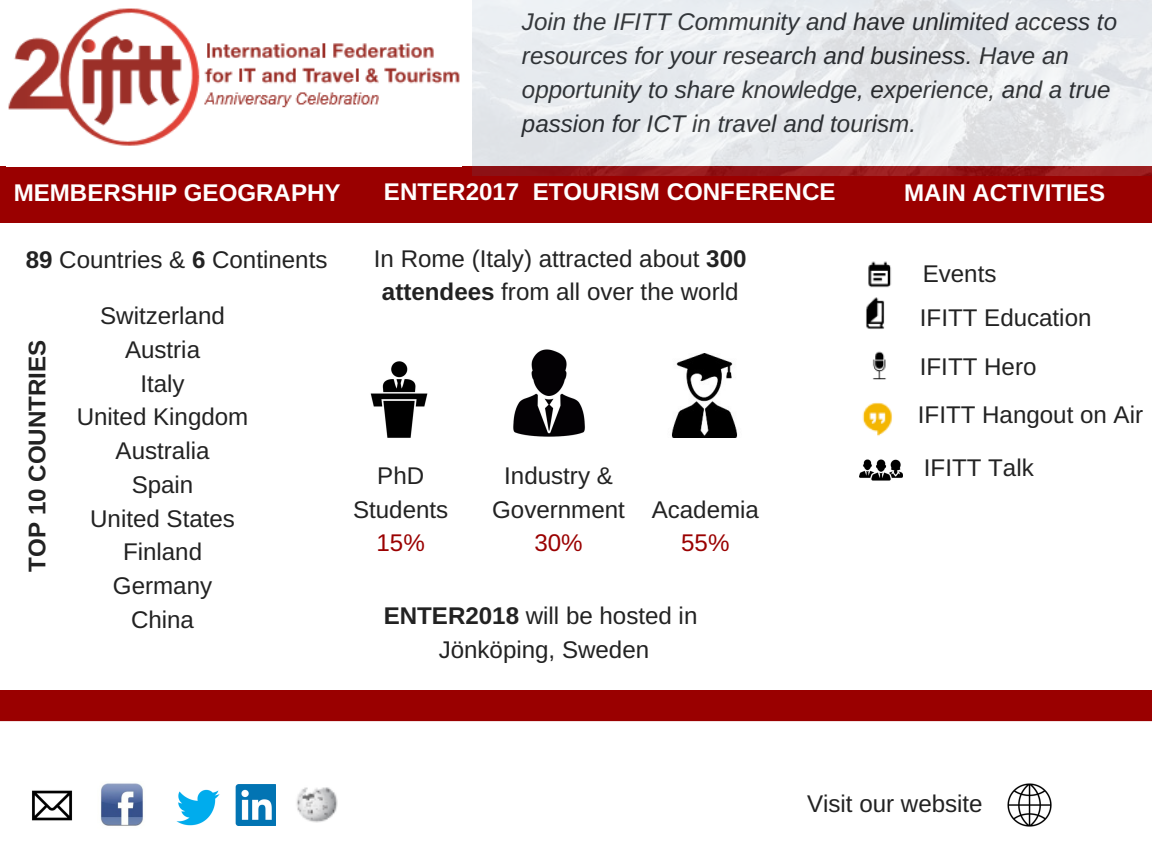
<style>
.page{position:relative;width:1152px;height:864px;background:#fff}
.page>*{position:absolute;margin:0;border:0;box-sizing:border-box;transform-origin:0 0}
.t1{font:24.15px/33.8px "Arimo";color:#222;text-align:center}
.t2{font:italic 24.15px/33.8px "Arimo";color:#222}
.t3{font:700 24.15px "Arimo";color:#fff}
.t4{font:700 24.15px "Arimo";color:#222}
.t5{font:24.15px "Arimo";color:#9a0000}
.s1{font-weight:700}
</style>
<div class="page">
<div style="left:0;top:167px;width:1152px;height:56px;background:#9a0000"></div>
<div style="left:0;top:690px;width:1152px;height:31px;background:#9a0000"></div>
<img style="left:100px;top:783px;width:43px;height:43px">
<img style="left:176px;top:789px;width:44px;height:37px">
<img style="left:235px;top:784px;width:41px;height:42px">
<img style="left:32px;top:790px;width:41px;height:31px">
<img style="left:1008px;top:783px;width:44px;height:44px">
<img style="left:8px;top:8px;width:452px;height:138px">
<img style="left:472px;top:0;width:680px;height:176px">
<img style="left:370px;top:361px;width:58px;height:77px">
<img style="left:671px;top:353px;width:67px;height:85px">
<img style="left:296px;top:787px;width:42px;height:36px">
<img style="left:872px;top:351px;width:14px;height:29px">
<img style="left:862px;top:402px;width:30px;height:34px">
<img style="left:868px;top:261px;width:23px;height:27px">
<img style="left:866px;top:297px;width:19px;height:32px">
<img style="left:859px;top:459px;width:43px;height:22px">
<img style="left:513px;top:349px;width:72px;height:88px">
<p class="t2" style="left:522px;top:5px;width:597px">Join the IFITT Community and have unlimited access to resources for your research and business. Have an opportunity to share knowledge, experience, and a true passion for ICT in travel and tourism.</p>
<p class="t3" style="left:14px;top:180px;width:328px">MEMBERSHIP GEOGRAPHY</p>
<p class="t3" style="left:384px;top:178px;width:453px">ENTER2017 ETOURISM CONFERENCE</p>
<p class="t3" style="left:904px;top:180px;width:202px">MAIN ACTIVITIES</p>
<p class="t1" style="left:26px;top:242px;width:303px"><span class="s1">89</span> Countries &amp; <span class="s1">6</span> Continents</p>
<p class="t1" style="left:77px;top:299px;width:173px">Switzerland<br>Austria<br>Italy<br>United Kingdom<br>Australia<br>Spain<br>United States<br>Finland<br>Germany<br>China</p>
<p class="t4" style="left:24px;top:572px;width:233px;rotate:-90deg">TOP 10 COUNTRIES</p>
<p class="t1" style="left:374px;top:241px;width:374px">In Rome (Italy) attracted about <span class="s1">300 attendees</span> from all over the world</p>
<p class="t1" style="left:353px;top:458px;width:97px">PhD<br>Students</p>
<p class="t5" style="left:377px;top:529px;width:50px">15%</p>
<p class="t1" style="left:492px;top:458px;width:134px">Industry &amp;<br>Government</p>
<p class="t5" style="left:534px;top:529px;width:50px">30%</p>
<p class="t1" style="left:652px;top:492px;width:109px">Academia</p>
<p class="t5" style="left:681px;top:529px;width:50px">55%</p>
<p class="t1" style="left:384px;top:599px;width:315px"><span class="s1">ENTER2018</span> will be hosted in<br>Jönköping, Sweden</p>
<p class="t1" style="left:920px;top:252px;width:173px;line-height:43.8px;text-align:left">Events<br>IFITT Education</p>
<p class="t1" style="left:920px;top:349px;width:118px">IFITT Hero</p>
<p class="t1" style="left:918px;top:398px;width:227px">IFITT Hangout on Air</p>
<p class="t1" style="left:924px;top:451px;width:111px">IFITT Talk</p>
<p class="t1" style="left:807px;top:787px;width:177px">Visit our website</p>
</div>
